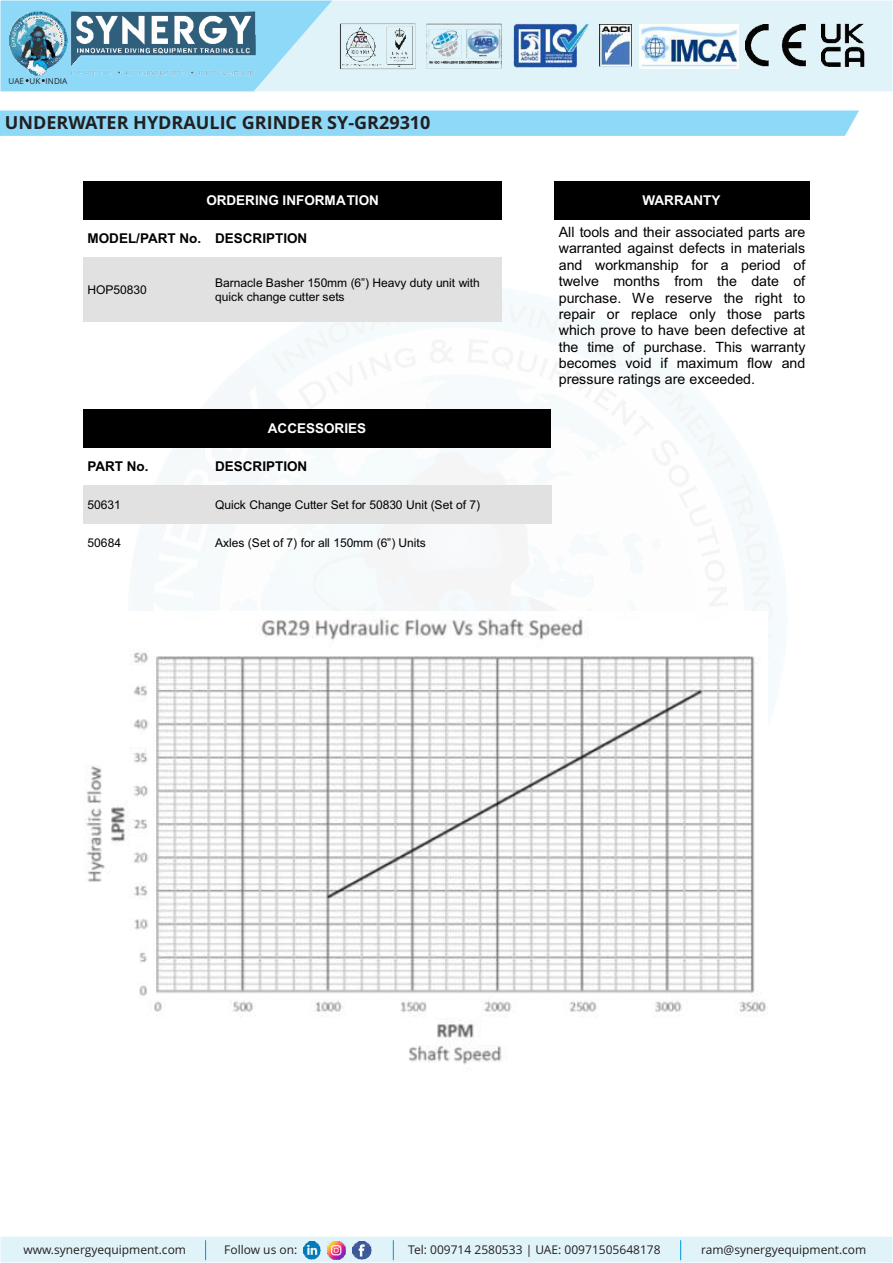
<style>
.page{position:relative;width:893px;height:1263px;background:#fff}
.page>*{position:absolute;margin:0;border:0;box-sizing:border-box;transform-origin:0 0}
.t1{font:700 18px "Open Sans";color:#231f20}
.t2{font:14.25px/16.4px "Arial";color:#000;text-align:justify}
.t3{font:700 13.5px "Arial";color:#000}
.t4{font:700 13.5px "Arial";color:#fff}
.t5{font:12px/13.8px "Arial";color:#000}
.t6{font:12px "Open Sans";color:#231f20}
.t7{font:8.1px "Open Sans";color:#231f20}
</style>
<div class="page">
<img style="left:2px;top:2px;width:251px;height:90px">
<svg style="left:253px;top:2px;width:638px;height:90px;background:#d7eff7"></svg>
<div style="left:0;top:1237px;width:893px;height:26px;background:#e0f3f8"></div>
<img style="left:303px;top:1241px;width:18px;height:18px">
<img style="left:353px;top:1241px;width:18px;height:18px">
<img style="left:328px;top:1241px;width:18px;height:18px">
<svg style="left:205px;top:1240px;width:1px;height:20px"></svg>
<svg style="left:680px;top:1240px;width:1px;height:20px"></svg>
<svg style="left:393px;top:1240px;width:1px;height:20px"></svg>
<img style="left:128px;top:285px;width:646px;height:375px">
<img style="left:746px;top:24px;width:60px;height:44px">
<img style="left:821px;top:24px;width:43px;height:43px">
<img style="left:599px;top:24px;width:32px;height:43px">
<img style="left:425px;top:22px;width:78px;height:47px">
<img style="left:512px;top:22px;width:78px;height:47px">
<img style="left:340px;top:23px;width:76px;height:46px">
<img style="left:639px;top:24px;width:99px;height:44px">
<svg style="left:0;top:110px;width:859px;height:26px;background:#91d9f8"></svg>
<div style="left:83px;top:181px;width:418px;height:38px;background:#000"></div>
<div style="left:555px;top:181px;width:255px;height:38px;background:#000"></div>
<hr style="left:554px;top:181px;width:256px;height:4px;background:#000">
<hr style="left:554px;top:215px;width:256px;height:4px;background:#000">
<div style="left:83px;top:258px;width:128px;height:64px;background:#e1e1e1"></div>
<div style="left:211px;top:258px;width:290px;height:64px;background:#e1e1e1"></div>
<div style="left:83px;top:409px;width:468px;height:38px;background:#000"></div>
<div style="left:83px;top:486px;width:128px;height:38px;background:#e1e1e1"></div>
<div style="left:211px;top:486px;width:340px;height:38px;background:#e1e1e1"></div>
<img style="left:85px;top:611px;width:683px;height:454px">
<p class="t7" style="left:9px;top:77px;width:60px">UAE UK INDIA</p>
<p class="t1" style="left:5px;top:115px;width:427px">UNDERWATER HYDRAULIC GRINDER SY-GR29310</p>
<p class="t4" style="left:206px;top:195px;width:174px">ORDERING INFORMATION</p>
<p class="t4" style="left:643px;top:195px;width:79px">WARRANTY</p>
<p class="t3" style="left:88px;top:233px;width:221px">MODEL/PART No. DESCRIPTION</p>
<p class="t2" style="left:559px;top:225px;width:248px">All tools and their associated parts are warranted against defects in materials and workmanship for a period of twelve months from the date of purchase. We reserve the right to repair or replace only those parts which prove to have been defective at the time of purchase. This warranty becomes void if maximum flow and pressure ratings are exceeded.</p>
<p class="t5" style="left:88px;top:284px;width:61px">HOP50830</p>
<p class="t5" style="left:215px;top:277px;width:266px">Barnacle Basher 150mm (6”) Heavy duty unit with quick change cutter sets</p>
<p class="t4" style="left:268px;top:423px;width:100px">ACCESSORIES</p>
<p class="t3" style="left:88px;top:461px;width:62px">PART No.</p>
<p class="t3" style="left:215px;top:461px;width:94px">DESCRIPTION</p>
<p class="t5" style="left:88px;top:499px;width:35px">50631</p>
<p class="t5" style="left:215px;top:499px;width:266px">Quick Change Cutter Set for 50830 Unit (Set of 7)</p>
<p class="t5" style="left:88px;top:537px;width:35px">50684</p>
<p class="t5" style="left:215px;top:537px;width:212px">Axles (Set of 7) for all 150mm (6”) Units</p>
<p class="t6" style="left:23px;top:1245px;width:164px">www.synergyequipment.com</p>
<p class="t6" style="left:224px;top:1245px;width:74px">Follow us on:</p>
<p class="t6" style="left:408px;top:1245px;width:254px">Tel: 009714 2580533 | UAE: 00971505648178</p>
<p class="t6" style="left:701px;top:1245px;width:167px">ram@synergyequipment.com</p>
</div>
